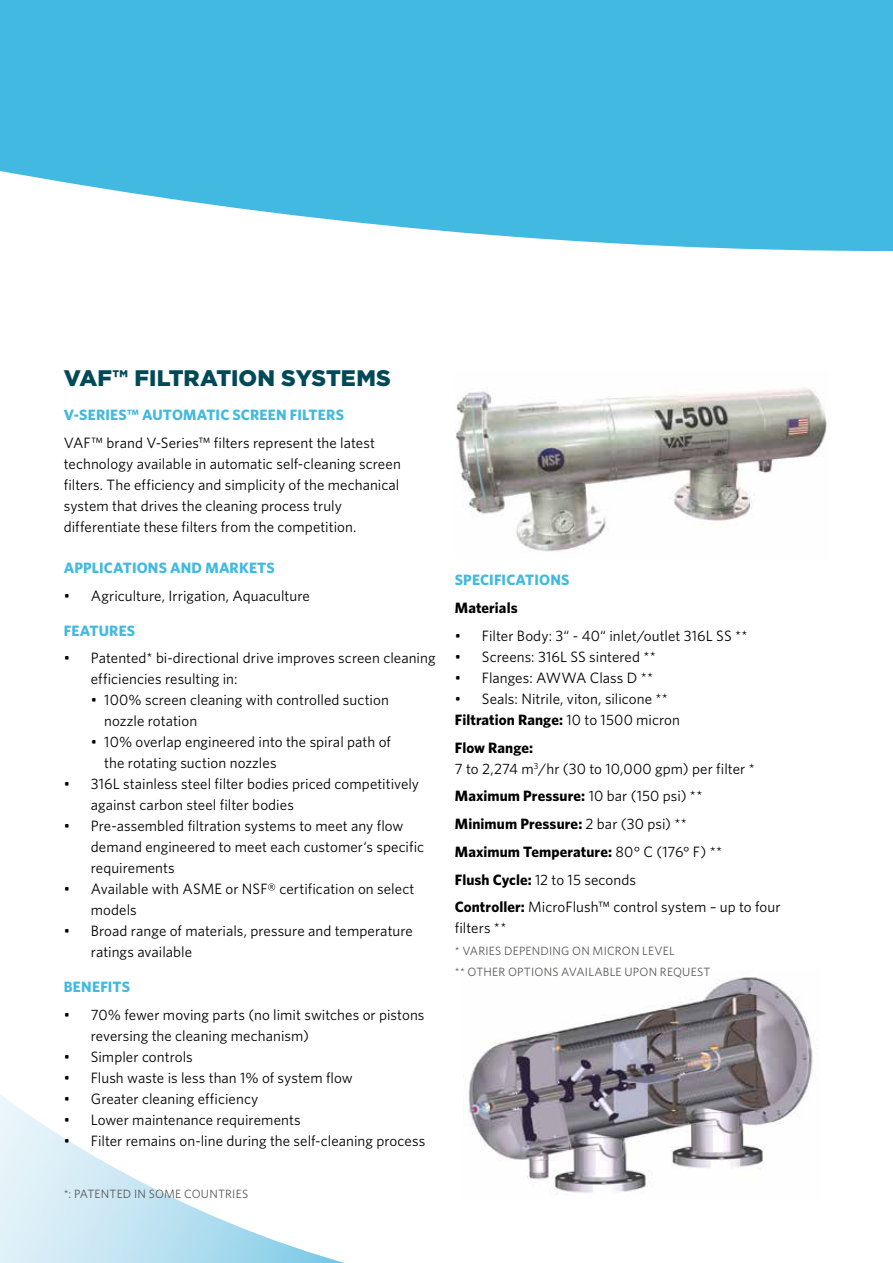
<style>
.page{position:relative;width:893px;height:1263px;background:#fff}
.page>*{position:absolute;margin:0;border:0;box-sizing:border-box;transform-origin:0 0}
.t1{font:900 22.5px "Gotham";color:#004957}
.t2{font:15px/21px "Whitney";letter-spacing:.005em;color:#000}
.t3{font:700 15px "Whitney";letter-spacing:.01em;color:#42b9e0}
.t4{font:700 15px "Whitney";letter-spacing:.005em;color:#000}
.t5{font:12px/21.1px "Whitney";letter-spacing:.02em;color:#575756}
.s1{font-weight:700}
</style>
<div class="page">
<svg style="left:0;top:0;width:893px;height:251px;background:#56c0e3"></svg>
<svg style="left:0;top:1094px;width:345px;height:169px"></svg>
<img style="left:456px;top:388px;width:371px;height:164px">
<img style="left:463px;top:977px;width:350px;height:216px">
<h1 class="t1" style="left:64px;top:362px;width:329px">VAF™ FILTRATION SYSTEMS</h1>
<p class="t3" style="left:64px;top:405px;width:282px">V-SERIES™ AUTOMATIC SCREEN FILTERS</p>
<p class="t2" style="left:64px;top:432px;width:339px">VAF™ brand V-Series™ filters represent the latest technology available in automatic self-cleaning screen filters. The efficiency and simplicity of the mechanical system that drives the cleaning process truly differentiate these filters from the competition.</p>
<p class="t3" style="left:64px;top:558px;width:213px">APPLICATIONS AND MARKETS</p>
<p class="t2" style="left:64px;top:585px;width:248px">• Agriculture, Irrigation, Aquaculture</p>
<p class="t3" style="left:64px;top:620px;width:73px">FEATURES</p>
<p class="t2" style="left:91px;top:647px;width:346px;text-indent:-27px">• Patented* bi-directional drive improves screen cleaning efficiencies resulting in:</p>
<p class="t2" style="left:104px;top:689px;width:286px;text-indent:-14px">• 100% screen cleaning with controlled suction nozzle rotation</p>
<p class="t2" style="left:104px;top:731px;width:288px;text-indent:-14px">• 10% overlap engineered into the spiral path of the rotating suction nozzles</p>
<p class="t2" style="left:91px;top:773px;width:330px;text-indent:-27px">• 316L stainless steel filter bodies priced competitively against carbon steel filter bodies</p>
<p class="t2" style="left:91px;top:815px;width:335px;text-indent:-27px">• Pre-assembled filtration systems to meet any flow demand engineered to meet each customer‘s specific requirements</p>
<p class="t2" style="left:91px;top:878px;width:325px;text-indent:-27px">• Available with ASME or NSF® certification on select models</p>
<p class="t2" style="left:91px;top:920px;width:324px;text-indent:-27px">• Broad range of materials, pressure and temperature ratings available</p>
<p class="t3" style="left:64px;top:977px;width:68px">BENEFITS</p>
<p class="t2" style="left:91px;top:1003px;width:335px;text-indent:-27px">• 70% fewer moving parts (no limit switches or pistons reversing the cleaning mechanism)</p>
<p class="t2" style="left:64px;top:1045px;width:130px">• Simpler controls</p>
<p class="t2" style="left:64px;top:1066px;width:291px">• Flush waste is less than 1% of system flow</p>
<p class="t2" style="left:64px;top:1087px;width:196px">• Greater cleaning efficiency</p>
<p class="t2" style="left:64px;top:1108px;width:238px">• Lower maintenance requirements</p>
<p class="t2" style="left:64px;top:1129px;width:363px">• Filter remains on-line during the self-cleaning process</p>
<p class="t5" style="left:64px;top:1183px;width:186px">*: PATENTED IN SOME COUNTRIES</p>
<p class="t3" style="left:455px;top:570px;width:116px">SPECIFICATIONS</p>
<p class="t4" style="left:455px;top:598px;width:64px">Materials</p>
<p class="t2" style="left:455px;top:625px;width:294px">• Filter Body: 3“ - 40“ inlet/outlet 316L SS **</p>
<p class="t2" style="left:455px;top:646px;width:203px">• Screens: 316L SS sintered **</p>
<p class="t2" style="left:455px;top:667px;width:200px">• Flanges: AWWA Class D **</p>
<p class="t2" style="left:455px;top:688px;width:227px">• Seals: Nitrile, viton, silicone **<br><span class="s1">Filtration Range:</span> 10 to 1500 micron</p>
<p class="t2" style="left:455px;top:736px;width:302px"><span class="s1">Flow Range:<br></span>7 to 2,274 m<sup>3</sup>/hr (30 to 10,000 gpm) per filter *</p>
<p class="t2" style="left:455px;top:782px;width:327px;line-height:27.8px"><span class="s1">Maximum Pressure:</span> 10 bar (150 psi) **<br><span class="s1">Minimum Pressure:</span> 2 bar (30 psi) **<br><span class="s1">Maximum Temperature:</span> 80° C (176° F) **<br><span class="s1">Flush Cycle:</span> 12 to 15 seconds<br><span class="s1">Controller:</span> MicroFlush™ control system – up to four</p>
<p class="t2" style="left:455px;top:917px;width:53px">filters **</p>
<p class="t5" style="left:455px;top:939px;width:257px">* VARIES DEPENDING ON MICRON LEVEL<br>** OTHER OPTIONS AVAILABLE UPON REQUEST</p>
</div>
